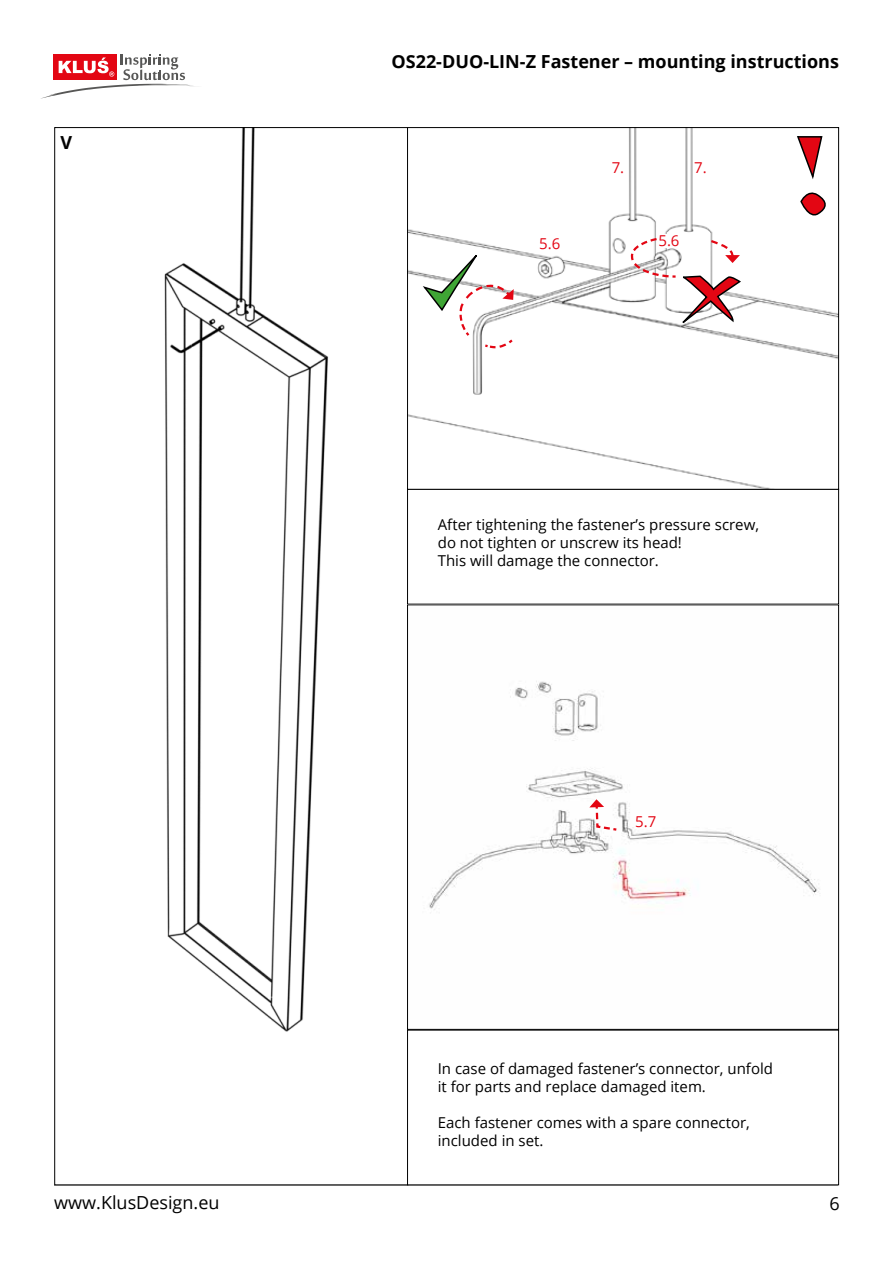
<style>
.page{position:relative;width:893px;height:1263px;background:#fff}
.page>*{position:absolute;margin:0;border:0;box-sizing:border-box;transform-origin:0 0}
.t1{font:700 18px "Open Sans";color:#000}
.t2{font:18px "Open Sans";color:#000}
.t3{font:15px/18px "Open Sans";color:#000}
.t4{font:15px "Open Sans";color:#e30613}
</style>
<div class="page">
<svg style="left:41px;top:54px;width:154px;height:45px"></svg>
<img style="left:164px;top:129px;width:165px;height:903px">
<img style="left:409px;top:129px;width:428px;height:359px">
<div style="left:407px;top:489px;width:432px;height:115px;border:1px solid #000"></div>
<img style="left:429px;top:681px;width:390px;height:229px">
<svg style="left:589px;top:799px;width:30px;height:33px"></svg>
<svg style="left:796px;top:135px;width:27px;height:44px"></svg>
<svg style="left:800px;top:189px;width:30px;height:32px"></svg>
<svg style="left:630px;top:235px;width:112px;height:138px"></svg>
<svg style="left:423px;top:242px;width:92px;height:108px"></svg>
<div style="left:612px;top:162px;width:14px;height:14px;background:#fff"></div>
<div style="left:694px;top:162px;width:15px;height:14px;background:#fff"></div>
<div style="left:635px;top:815px;width:25px;height:14px;background:#fff"></div>
<div style="left:539px;top:238px;width:25px;height:13px;background:#fff"></div>
<div style="left:658px;top:234px;width:25px;height:14px;background:#fff"></div>
<p class="t1" style="left:61px;top:130px;width:13px">V</p>
<p class="t1" style="left:391px;top:49px;width:449px">OS22-DUO-LIN-Z Fastener – mounting instructions</p>
<p class="t4" style="left:612px;top:158px;width:14px">7.</p>
<p class="t4" style="left:694px;top:158px;width:14px">7.</p>
<p class="t4" style="left:539px;top:233px;width:23px">5.6</p>
<p class="t4" style="left:658px;top:230px;width:23px">5.6</p>
<p class="t3" style="left:438px;top:515px;width:323px">After tightening the fastener’s pressure screw, do not tighten or unscrew its head!<br>This will damage the connector.</p>
<p class="t4" style="left:635px;top:811px;width:23px">5.7</p>
<p class="t3" style="left:438px;top:1059px;width:337px">In case of damaged fastener’s connector, unfold it for parts and replace damaged item.</p>
<p class="t3" style="left:438px;top:1113px;width:314px">Each fastener comes with a spare connector, included in set.</p>
<p class="t2" style="left:54px;top:1190px;width:167px">www.KlusDesign.eu</p>
<p class="t2" style="left:829px;top:1191px;width:12px">6</p>
</div>
